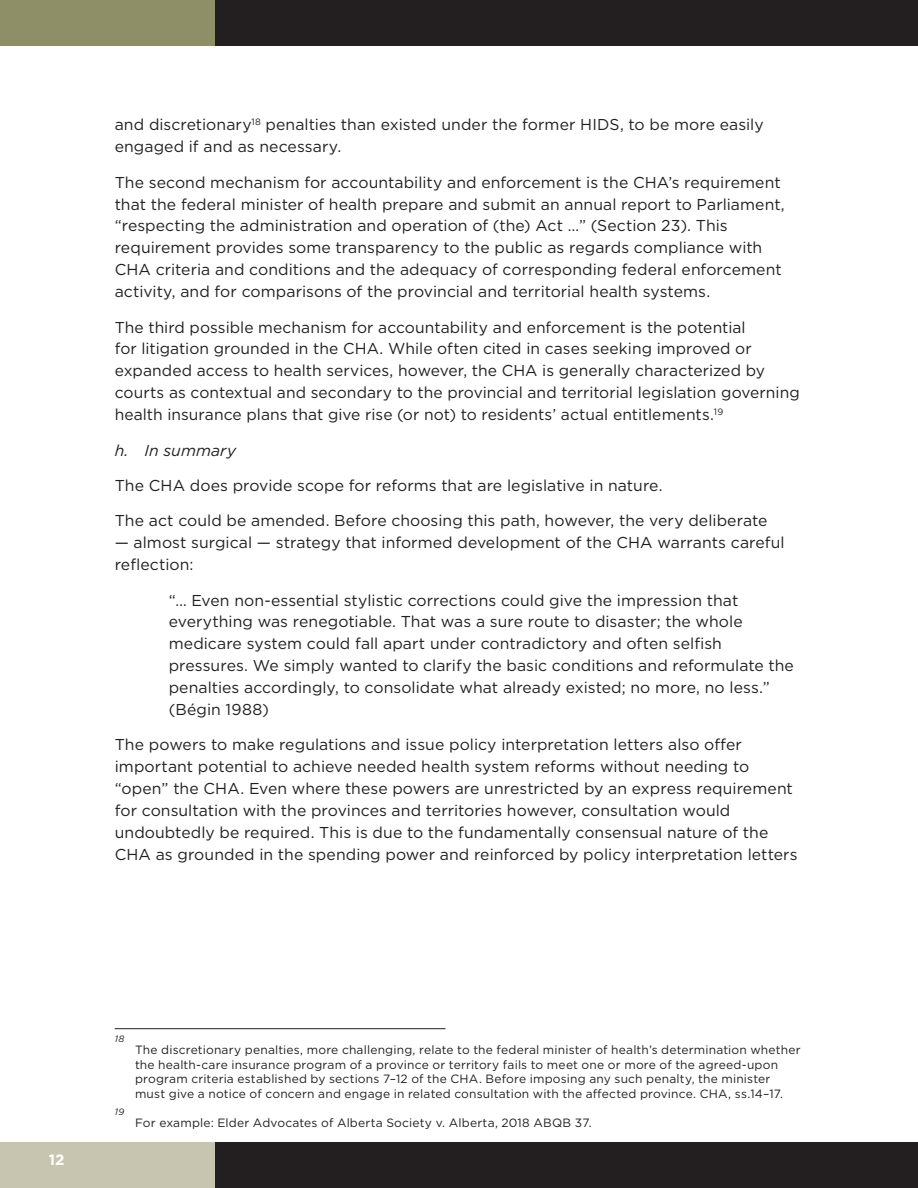
<style>
.page{position:relative;width:918px;height:1188px;background:#fff}
.page>*{position:absolute;margin:0;border:0;box-sizing:border-box;transform-origin:0 0}
.Body{font:15.75px/21.9px "Gotham";letter-spacing:.005em;color:#231f20}
.Body_-_Indent{font:15.75px/21.9px "Gotham";color:#231f20}
.Body-2{font:italic 15.75px "Gotham";letter-spacing:.005em;color:#231f20}
.t1{font:700 15px "Gotham";color:#fff}
.Footnote{font:12px/14.4px "Gotham";letter-spacing:.015em;color:#231f20}
.Footnote-2{font:italic 9.15px "Gotham";color:#231f20}
</style>
<div class="page">
<div style="left:0;top:1143px;width:215px;height:45px;background:#c7c5af"></div>
<div style="left:0;top:0;width:215px;height:45px;background:#8e8f66"></div>
<div style="left:215px;top:1143px;width:703px;height:45px;background:#231f20"></div>
<div style="left:215px;top:0;width:703px;height:45px;background:#231f20"></div>
<hr style="left:115px;top:1028px;width:331px;height:1px;background:#231f20">
<p class="Body" style="left:115px;top:113px;width:650px">and discretionary<sup>18</sup> penalties than existed under the former HIDS, to be more easily engaged if and as necessary.</p>
<p class="Body" style="left:115px;top:171px;width:671px">The second mechanism for accountability and enforcement is the CHA’s requirement that the federal minister of health prepare and submit an annual report to Parliament, “respecting the administration and operation of (the) Act …” (Section 23). This requirement provides some transparency to the public as regards compliance with CHA criteria and conditions and the adequacy of corresponding federal enforcement activity, and for comparisons of the provincial and territorial health systems.</p>
<p class="Body" style="left:115px;top:316px;width:686px">The third possible mechanism for accountability and enforcement is the potential<br>for litigation grounded in the CHA. While often cited in cases seeking improved or expanded access to health services, however, the CHA is generally characterized by courts as contextual and secondary to the provincial and territorial legislation governing health insurance plans that give rise (or not) to residents’ actual entitlements.<sup>19</sup></p>
<p class="Body-2" style="left:115px;top:440px;width:123px">h. In summary</p>
<p class="Body" style="left:115px;top:474px;width:549px">The CHA does provide scope for reforms that are legislative in nature.</p>
<p class="Body" style="left:115px;top:509px;width:654px">The act could be amended. Before choosing this path, however, the very deliberate</p>
<p class="Body" style="left:115px;top:531px;width:671px">— almost surgical — strategy that informed development of the CHA warrants careful reflection:</p>
<p class="Body_-_Indent" style="left:169px;top:589px;width:627px">“… Even non-essential stylistic corrections could give the impression that everything was renegotiable. That was a sure route to disaster; the whole medicare system could fall apart under contradictory and often selfish pressures. We simply wanted to clarify the basic conditions and reformulate the penalties accordingly, to consolidate what already existed; no more, no less.” (Bégin 1988)</p>
<p class="Body" style="left:115px;top:734px;width:684px">The powers to make regulations and issue policy interpretation letters also offer important potential to achieve needed health system reforms without needing to “open” the CHA. Even where these powers are unrestricted by an express requirement for consultation with the provinces and territories however, consultation would undoubtedly be required. This is due to the fundamentally consensual nature of the CHA as grounded in the spending power and reinforced by policy interpretation letters</p>
<p class="t1" style="left:49px;top:1150px;width:17px">12</p>
<p class="Footnote-2" style="left:115px;top:1033px;width:11px">18</p>
<p class="Footnote-2" style="left:115px;top:1105px;width:11px">19</p>
<p class="Footnote" style="left:135px;top:1043px;width:667px">The discretionary penalties, more challenging, relate to the federal minister of health’s determination whether the health-care insurance program of a province or territory fails to meet one or more of the agreed-upon program criteria established by sections 7–12 of the CHA. Before imposing any such penalty, the minister must give a notice of concern and engage in related consultation with the affected province. CHA, ss.14–17.</p>
<p class="Footnote" style="left:135px;top:1116px;width:458px">For example: Elder Advocates of Alberta Society v. Alberta, 2018 ABQB 37.</p>
</div>
